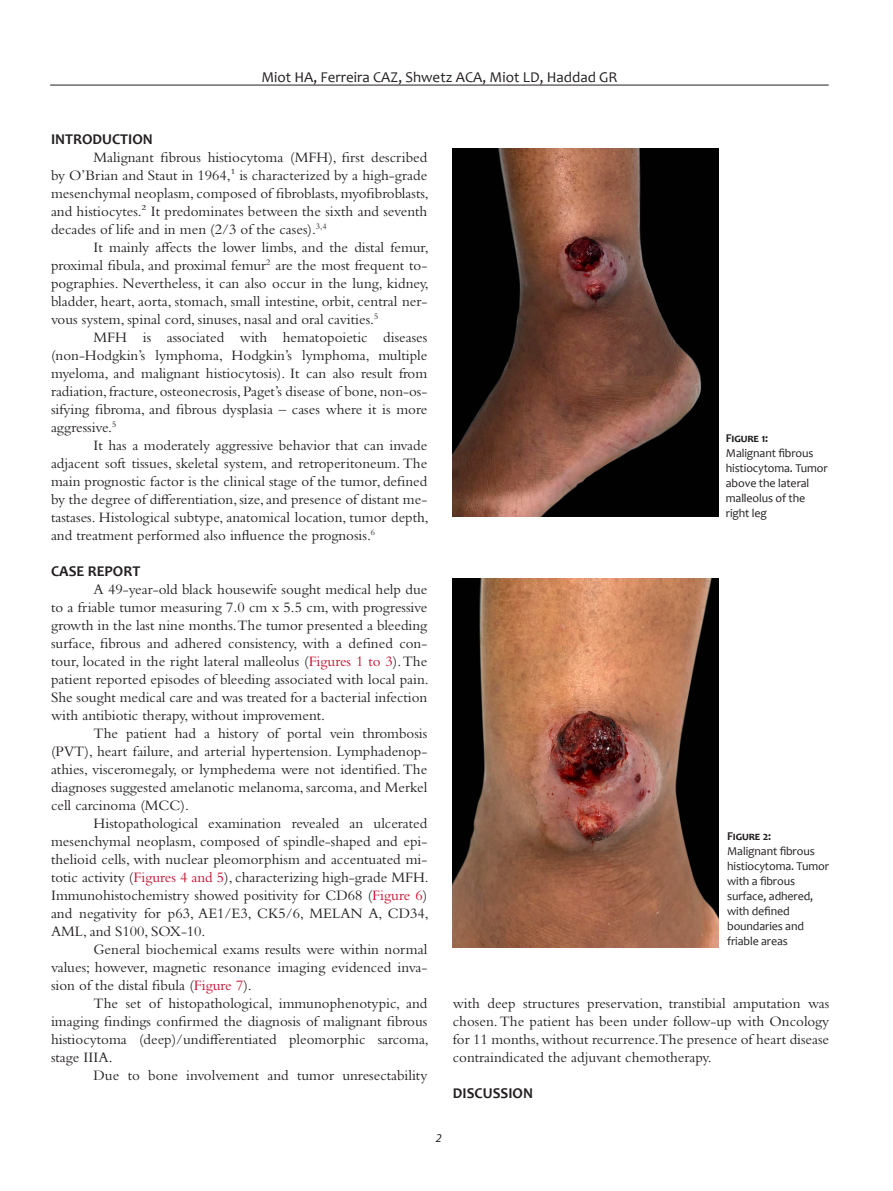
<style>
.page{position:relative;width:893px;height:1191px;background:#fff}
.page>*{position:absolute;margin:0;border:0;box-sizing:border-box;transform-origin:0 0}
.t1{font:15px/18px "Bembo Std";color:#231f20;text-align:justify}
.t2{font:15px "Candara";color:#231f20}
.t3{font:700 15px "Candara";color:#231f20}
.t4{font:12px/15px "Candara";letter-spacing:-.01em;color:#231f20}
.t5{font:italic 12px "Myriad Pro";color:#231f20}
.s1{color:#c3102f}
.s2{font-weight:700}
</style>
<div class="page">
<hr style="left:50px;top:85px;width:779px;height:1px;background:#231f20">
<img style="left:453px;top:148px;width:266px;height:369px">
<img style="left:453px;top:578px;width:266px;height:369px">
<p class="t2" style="left:261px;top:67px;width:358px">Miot HA, Ferreira CAZ, Shwetz ACA, Miot LD, Haddad GR</p>
<p class="t3" style="left:51px;top:130px;width:103px">INTRODUCTION</p>
<p class="t1" style="left:51px;top:148px;width:379px;text-indent:43px">Malignant fibrous histiocytoma (MFH), first described by O’Brian and Staut in 1964,¹ is characterized by a high-grade mesenchymal neoplasm, composed of fibroblasts, myofibroblasts, and histiocytes.² It predominates between the sixth and seventh decades of life and in men (2/3 of the cases).<sup>3,4</sup></p>
<p class="t1" style="left:51px;top:238px;width:379px;text-indent:43px">It mainly affects the lower limbs, and the distal femur, proximal fibula, and proximal femur<sup>2</sup> are the most frequent to&shy;pographies. Nevertheless, it can also occur in the lung, kidney, bladder, heart, aorta, stomach, small intestine, orbit, central ner&shy;vous system, spinal cord, sinuses, nasal and oral cavities.<sup>5</sup></p>
<p class="t1" style="left:51px;top:328px;width:378px;text-indent:43px">MFH is associated with hematopoietic diseases (non-Hodgkin’s lymphoma, Hodgkin’s lymphoma, multiple myeloma, and malignant histiocytosis). It can also result from radiation, fracture, osteonecrosis, Paget’s disease of bone, non-os&shy;sifying fibroma, and fibrous dysplasia – cases where it is more aggressive.<sup>5</sup></p>
<p class="t1" style="left:51px;top:436px;width:379px;text-indent:43px">It has a moderately aggressive behavior that can invade adjacent soft tissues, skeletal system, and retroperitoneum. The main prognostic factor is the clinical stage of the tumor, defined by the degree of differentiation, size, and presence of distant me&shy;tastases. Histological subtype, anatomical location, tumor depth, and treatment performed also influence the prognosis.<sup>6</sup></p>
<p class="t3" style="left:51px;top:562px;width:91px">CASE REPORT</p>
<p class="t1" style="left:51px;top:580px;width:379px;text-indent:43px">A 49-year-old black housewife sought medical help due to a friable tumor measuring 7.0 cm x 5.5 cm, with progressive growth in the last nine months.The tumor presented a bleeding surface, fibrous and adhered consistency, with a defined con&shy;tour, located in the right lateral malleolus (<span class="s1">Figures 1 to 3</span>). The patient reported episodes of bleeding associated with local pain.<br>She sought medical care and was treated for a bacterial infection with antibiotic therapy, without improvement.</p>
<p class="t1" style="left:51px;top:724px;width:378px;text-indent:43px">The patient had a history of portal vein thrombosis (PVT), heart failure, and arterial hypertension. Lymphadenop&shy;athies, visceromegaly, or lymphedema were not identified. The diagnoses suggested amelanotic melanoma, sarcoma, and Merkel cell carcinoma (MCC).</p>
<p class="t1" style="left:51px;top:814px;width:379px;text-indent:43px">Histopathological examination revealed an ulcerated mesenchymal neoplasm, composed of spindle-shaped and epi&shy;thelioid cells, with nuclear pleomorphism and accentuated mi&shy;totic activity (<span class="s1">Figures 4 and 5</span>), characterizing high-grade MFH.<br>Immunohistochemistry showed positivity for CD68 (<span class="s1">Figure 6</span>) and negativity for p63, AE1/E3, CK5/6, MELAN A, CD34, AML, and S100, SOX-10.</p>
<p class="t1" style="left:51px;top:940px;width:378px;text-indent:43px">General biochemical exams results were within normal values; however, magnetic resonance imaging evidenced inva&shy;sion of the distal fibula (<span class="s1">Figure 7</span>).</p>
<p class="t1" style="left:51px;top:994px;width:379px;text-indent:43px">The set of histopathological, immunophenotypic, and imaging findings confirmed the diagnosis of malignant fibrous histiocytoma (deep)/undifferentiated pleomorphic sarcoma, stage IIIA.</p>
<p class="t1" style="left:94px;top:1066px;width:335px">Due to bone involvement and tumor unresectability</p>
<p class="t4" style="left:726px;top:430px;width:103px"><span class="s2">Figure 1:<br></span>Malignant fibrous histiocytoma. Tumor above the lateral malleolus of the right leg</p>
<p class="t4" style="left:727px;top:828px;width:103px"><span class="s2">Figure 2:<br></span>Malignant fibrous histiocytoma. Tumor with a fibrous surface, adhered, with defined boundaries and friable areas</p>
<p class="t1" style="left:453px;top:994px;width:378px">with deep structures preservation, transtibial amputation was chosen. The patient has been under follow-up with Oncology for 11 months, without recurrence.The presence of heart disease contraindicated the adjuvant chemotherapy.</p>
<p class="t3" style="left:453px;top:1084px;width:82px">DISCUSSION</p>
<p class="t5" style="left:436px;top:1130px;width:7px">2</p>
</div>
